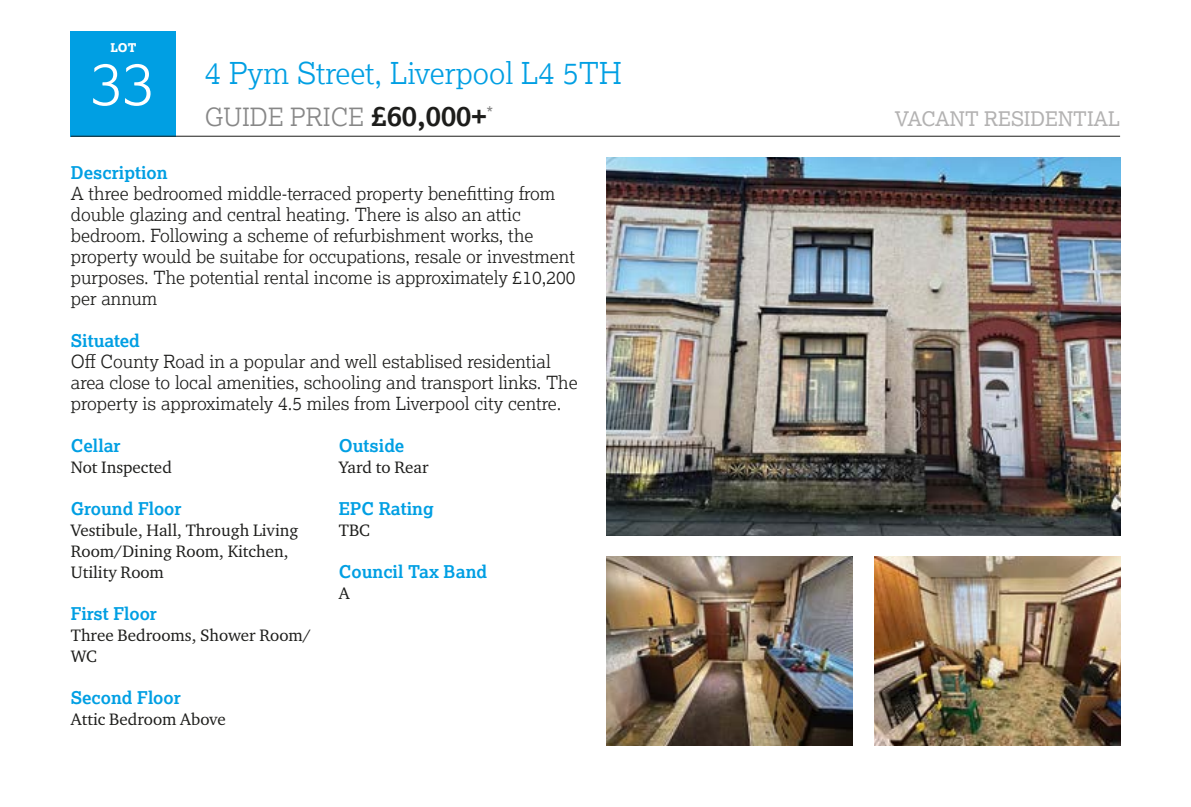
<style>
.page{position:relative;width:1191px;height:807px;background:#fff}
.page>*{position:absolute;margin:0;border:0;box-sizing:border-box;transform-origin:0 0}
.t1{font:300 60px "Lexia";color:#fff}
.t2{font:300 30px "Lexia";color:#009fe3}
.t3{font:300 25px "Lexia";color:#878787}
.t4{font:20px "Lexia";color:#b3b2b2}
.t5{font:300 18px/21px "Lexia";color:#1d1d1b}
.t6{font:18px "Lexia";color:#878787}
.t7{font:700 17.6px "Lexia";color:#009fe3}
.t8{font:17px/21px "Charter ITC Pro";color:#1d1d1b}
.t9{font:800 12px "Lexia";color:#fff}
.s1{font-weight:700;font-size:28px;color:#1d1d1b}
</style>
<div class="page">
<div style="left:71px;top:31px;width:105px;height:105px;background:#009fe3"></div>
<hr style="left:71px;top:136px;width:1049px;height:1px;background:#1d1d1b">
<img style="left:607px;top:556px;width:245px;height:189px">
<img style="left:874px;top:556px;width:246px;height:189px">
<img style="left:607px;top:157px;width:513px;height:378px">
<p class="t9" style="left:110px;top:40px;width:28px">LOT</p>
<h1 class="t1" style="left:91px;top:45px;width:66px">33</h1>
<h2 class="t2" style="left:205px;top:54px;width:418px">4 Pym Street, Liverpool L4 5TH</h2>
<h3 class="t3" style="left:205px;top:101px;width:283px">GUIDE PRICE <span class="s1">£60,000+</span></h3>
<p class="t4" style="left:895px;top:106px;width:227px">VACANT RESIDENTIAL</p>
<p class="t6" style="left:486px;top:102px;width:8px">*</p>
<p class="t7" style="left:71px;top:161px;width:98px">Description</p>
<p class="t5" style="left:71px;top:182px;width:506px">A three bedroomed middle-terraced property benefitting from double glazing and central heating. There is also an attic bedroom. Following a scheme of refurbishment works, the property would be suitabe for occupations, resale or investment purposes. The potential rental income is approximately £10,200 per annum</p>
<p class="t7" style="left:71px;top:329px;width:71px">Situated</p>
<p class="t5" style="left:71px;top:350px;width:508px">Off County Road in a popular and well establised residential area close to local amenities, schooling and transport links. The property is approximately 4.5 miles from Liverpool city centre.</p>
<p class="t7" style="left:71px;top:434px;width:51px">Cellar</p>
<p class="t8" style="left:71px;top:456px;width:103px">Not Inspected</p>
<p class="t7" style="left:71px;top:497px;width:112px">Ground Floor</p>
<p class="t8" style="left:71px;top:519px;width:229px">Vestibule, Hall, Through Living<br>Room/Dining Room, Kitchen,<br>Utility Room</p>
<p class="t7" style="left:71px;top:602px;width:88px">First Floor</p>
<p class="t8" style="left:71px;top:624px;width:242px">Three Bedrooms, Shower Room/<br>WC</p>
<p class="t7" style="left:71px;top:686px;width:111px">Second Floor</p>
<p class="t8" style="left:71px;top:708px;width:156px">Attic Bedroom Above</p>
<p class="t7" style="left:339px;top:434px;width:67px">Outside</p>
<p class="t8" style="left:339px;top:456px;width:91px">Yard to Rear</p>
<p class="t7" style="left:339px;top:497px;width:96px">EPC Rating</p>
<p class="t8" style="left:339px;top:519px;width:33px">TBC</p>
<p class="t7" style="left:339px;top:560px;width:150px">Council Tax Band</p>
<p class="t8" style="left:339px;top:582px;width:12px">A</p>
</div>
